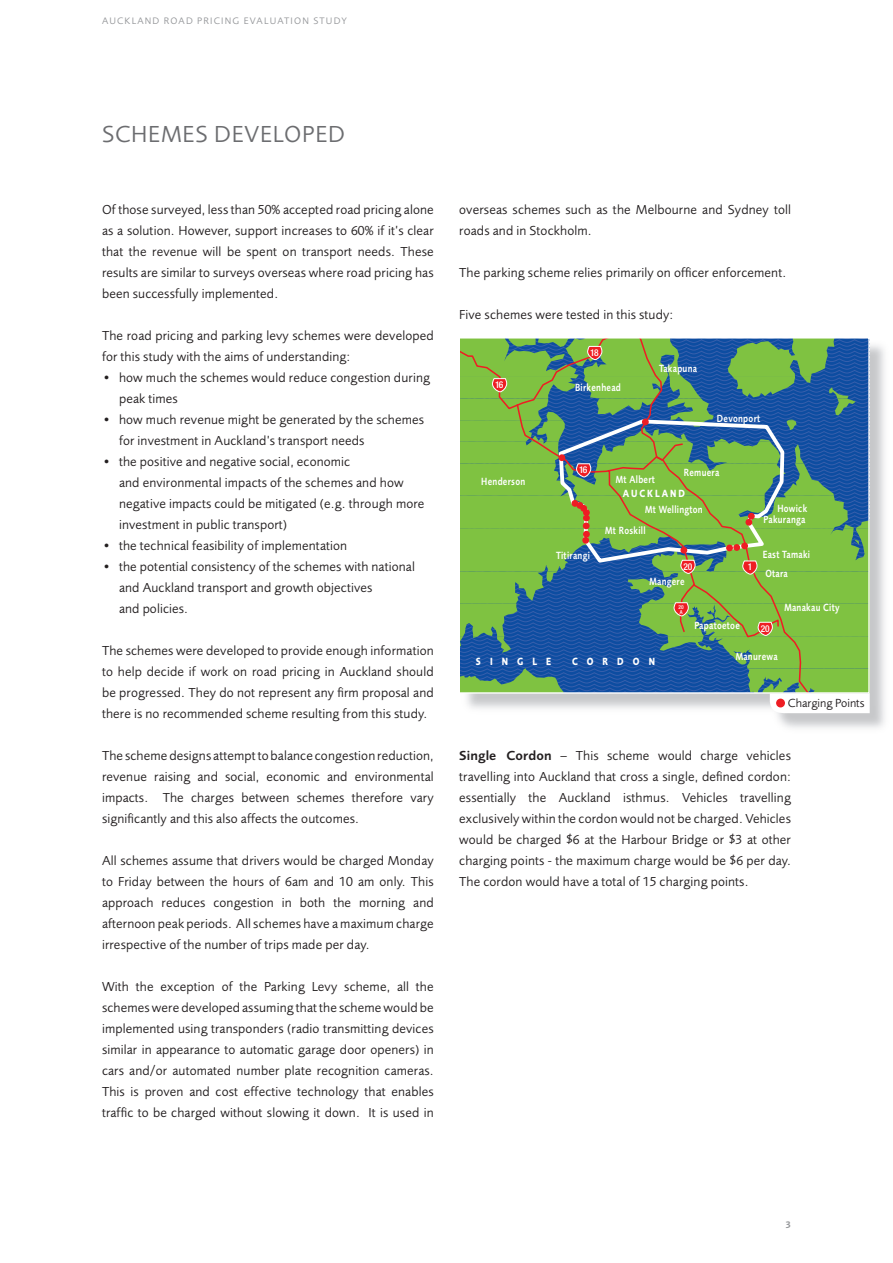
<style>
.page{position:relative;width:893px;height:1263px;background:#fff}
.page>*{position:absolute;margin:0;border:0;box-sizing:border-box;transform-origin:0 0}
.t1{font:24px "Foundry Sans";letter-spacing:.03em;color:#6c6d70}
.t2{font:13.5px/21px "Foundry Sans";letter-spacing:.01em;color:#231f20;text-align:justify}
.t3{font:12.15px "Foundry Sans";color:#231f20}
.t4{font:600 10.8px/11.9px "Foundry Sans";letter-spacing:.03em;color:#fff;text-align:right;scale:.8 1}
.t5{font:700 10.8px "Foundry Sans";letter-spacing:1.05em;color:#fff;scale:.8 1}
.t6{font:700 10.8px "Foundry Sans";letter-spacing:.225em;color:#fff;scale:.8 1}
.t7{font:9.75px "Foundry Sans";letter-spacing:.12em;color:#939598}
.t8{font:600 9.75px "Foundry Sans";color:#939598}
.t9{font:500 condensed 9.45px "Helvetica Neue";letter-spacing:-.08em;color:#fff}
.t10{font:500 condensed 5.4px/5.4px "Helvetica Neue";color:#fff}
.s1{font-weight:600}
</style>
<div class="page">
<svg style="left:460px;top:338px;width:410px;height:376px;background:#669b70"></svg>
<div style="left:776px;top:699px;width:9px;height:8px;background:#ee1d23;border-radius:50%"></div>
<p class="t7" style="left:102px;top:17px;width:246px">AUCKLAND ROAD PRICING EVALUATION STUDY</p>
<h1 class="t1" style="left:102px;top:124px;width:244px">SCHEMES DEVELOPED</h1>
<p class="t2" style="left:102px;top:201px;width:333px">Of those surveyed, less than 50% accepted road pricing alone as a solution. However, support increases to 60% if it’s clear that the revenue will be spent on transport needs. These results are similar to surveys overseas where road pricing has been successfully implemented.</p>
<p class="t2" style="left:102px;top:327px;width:333px">The road pricing and parking levy schemes were developed for this study with the aims of understanding:</p>
<p class="t2" style="left:119px;top:369px;width:312px;text-indent:-17px">• how much the schemes would reduce congestion during peak times</p>
<p class="t2" style="left:119px;top:411px;width:307px;text-indent:-17px">• how much revenue might be generated by the schemes for investment in Auckland’s transport needs</p>
<p class="t2" style="left:119px;top:453px;width:307px;text-align:left;text-indent:-17px">• the positive and negative social, economic<br>and environmental impacts of the schemes and how negative impacts could be mitigated (e.g. through more investment in public transport)</p>
<p class="t2" style="left:102px;top:537px;width:247px">• the technical feasibility of implementation</p>
<p class="t2" style="left:119px;top:558px;width:297px;text-align:left;text-indent:-17px">• the potential consistency of the schemes with national and Auckland transport and growth objectives<br>and policies.</p>
<p class="t2" style="left:102px;top:642px;width:333px">The schemes were developed to provide enough information to help decide if work on road pricing in Auckland should be progressed. They do not represent any firm proposal and there is no recommended scheme resulting from this study.</p>
<p class="t2" style="left:102px;top:747px;width:333px">The scheme designs attempt to balance congestion reduction, revenue raising and social, economic and environmental impacts. The charges between schemes therefore vary significantly and this also affects the outcomes.</p>
<p class="t2" style="left:102px;top:852px;width:333px">All schemes assume that drivers would be charged Monday to Friday between the hours of 6am and 10 am only. This approach reduces congestion in both the morning and afternoon peak periods. All schemes have a maximum charge irrespective of the number of trips made per day.</p>
<p class="t2" style="left:102px;top:978px;width:333px">With the exception of the Parking Levy scheme, all the schemes were developed assuming that the scheme would be implemented using transponders (radio transmitting devices similar in appearance to automatic garage door openers) in cars and/or automated number plate recognition cameras.<br>This is proven and cost effective technology that enables traffic to be charged without slowing it down. It is used in</p>
<p class="t2" style="left:459px;top:201px;width:333px">overseas schemes such as the Melbourne and Sydney toll roads and in Stockholm.</p>
<p class="t2" style="left:459px;top:264px;width:328px">The parking scheme relies primarily on officer enforcement.</p>
<p class="t2" style="left:459px;top:306px;width:216px">Five schemes were tested in this study:</p>
<p class="t9" style="left:495px;top:381px;width:10px">16</p>
<p class="t4" style="left:481px;top:476px;width:56px">Henderson</p>
<p class="t9" style="left:590px;top:349px;width:10px">18</p>
<p class="t4" style="left:575px;top:383px;width:59px">Birkenhead</p>
<p class="t4" style="left:659px;top:364px;width:49px">Takapuna</p>
<p class="t4" style="left:717px;top:413px;width:56px">Devonport</p>
<p class="t9" style="left:579px;top:466px;width:10px">16</p>
<p class="t4" style="left:556px;top:550px;width:44px">Titirangi</p>
<p class="t4" style="left:616px;top:474px;width:50px">Mt Albert</p>
<p class="t4" style="left:684px;top:467px;width:46px">Remuera</p>
<p class="t6" style="left:623px;top:489px;width:79px">AUCKLAND</p>
<p class="t4" style="left:645px;top:504px;width:73px">Mt Wellington</p>
<p class="t4" style="left:605px;top:526px;width:52px">Mt Roskill</p>
<p class="t9" style="left:683px;top:563px;width:11px">20</p>
<p class="t4" style="left:649px;top:576px;width:45px">Mangere</p>
<p class="t10" style="left:679px;top:605px;width:7px">20<br>A</p>
<p class="t4" style="left:694px;top:621px;width:58px">Papatoetoe</p>
<p class="t9" style="left:748px;top:563px;width:6px">1</p>
<p class="t4" style="left:764px;top:503px;width:56px">Howick<br>Pakuranga</p>
<p class="t4" style="left:763px;top:550px;width:61px">East Tamaki</p>
<p class="t4" style="left:765px;top:568px;width:30px">Otara</p>
<p class="t9" style="left:761px;top:625px;width:11px">20</p>
<p class="t4" style="left:784px;top:602px;width:71px">Manakau City</p>
<p class="t5" style="left:476px;top:657px;width:96px">SINGLE</p>
<p class="t5" style="left:572px;top:657px;width:105px">CORDON</p>
<p class="t4" style="left:736px;top:651px;width:54px">Manurewa</p>
<p class="t3" style="left:788px;top:698px;width:78px">Charging Points</p>
<p class="t2" style="left:459px;top:747px;width:333px"><span class="s1">Single Cordon</span> – This scheme would charge vehicles travelling into Auckland that cross a single, defined cordon: essentially the Auckland isthmus. Vehicles travelling exclusively within the cordon would not be charged. Vehicles would be charged $6 at the Harbour Bridge or $3 at other charging points - the maximum charge would be $6 per day.<br>The cordon would have a total of 15 charging points.</p>
<p class="t8" style="left:785px;top:1221px;width:7px">3</p>
</div>
